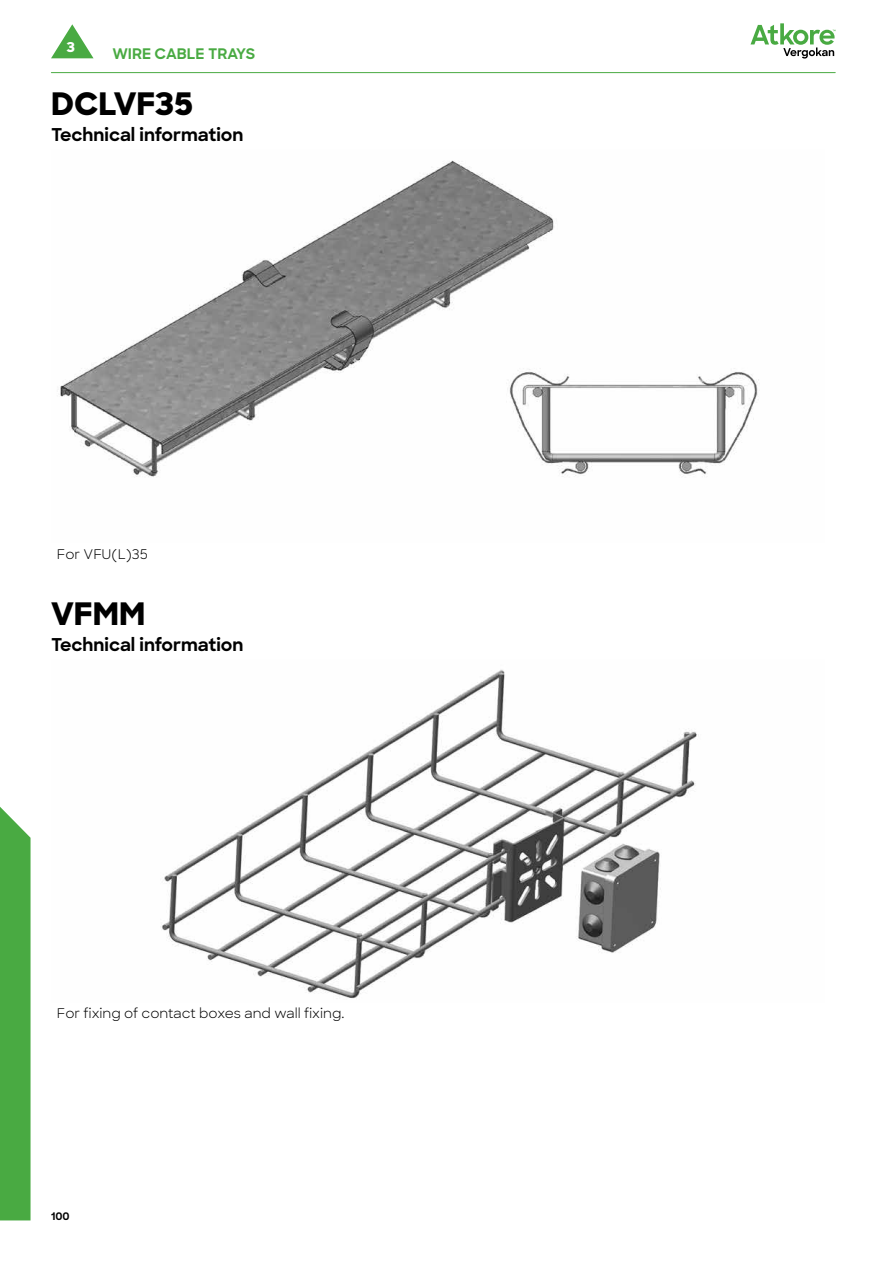
<style>
.page{position:relative;width:893px;height:1263px;background:#fff}
.page>*{position:absolute;margin:0;border:0;box-sizing:border-box;transform-origin:0 0}
.t1{font:800 31.5px "Sharp Sans";color:#000}
.t2{font:700 18px "Sharp Sans";color:#000}
.t3{font:700 14.85px "Sharp Sans";color:#49aa42}
.t4{font:800 13.8px "Sharp Sans";color:#fff}
.t5{font:13.5px "Sharp Sans";color:#000}
.t6{font:700 10.65px "Sharp Sans";color:#000}
</style>
<div class="page">
<hr style="left:51px;top:72px;width:784px;height:1px;background:#49aa42">
<svg style="left:750px;top:23px;width:86px;height:36px"></svg>
<div style="left:0;top:807px;width:31px;height:413px;background:#49aa42"></div>
<svg style="left:51px;top:24px;width:43px;height:34px"></svg>
<img style="left:60px;top:160px;width:699px;height:317px">
<img style="left:162px;top:669px;width:537px;height:330px">
<p class="t4" style="left:67px;top:37px;width:10px">3</p>
<h1 class="t1" style="left:51px;top:80px;width:144px">DCLVF35</h1>
<h2 class="t2" style="left:51px;top:121px;width:194px">Technical information</h2>
<p class="t3" style="left:112px;top:42px;width:144px">WIRE CABLE TRAYS</p>
<p class="t5" style="left:57px;top:544px;width:92px">For VFU(L)35</p>
<h1 class="t1" style="left:51px;top:590px;width:96px">VFMM</h1>
<h2 class="t2" style="left:51px;top:631px;width:194px">Technical information</h2>
<p class="t5" style="left:57px;top:1003px;width:289px">For fixing of contact boxes and wall fixing.</p>
<p class="t6" style="left:51px;top:1209px;width:20px">100</p>
</div>
